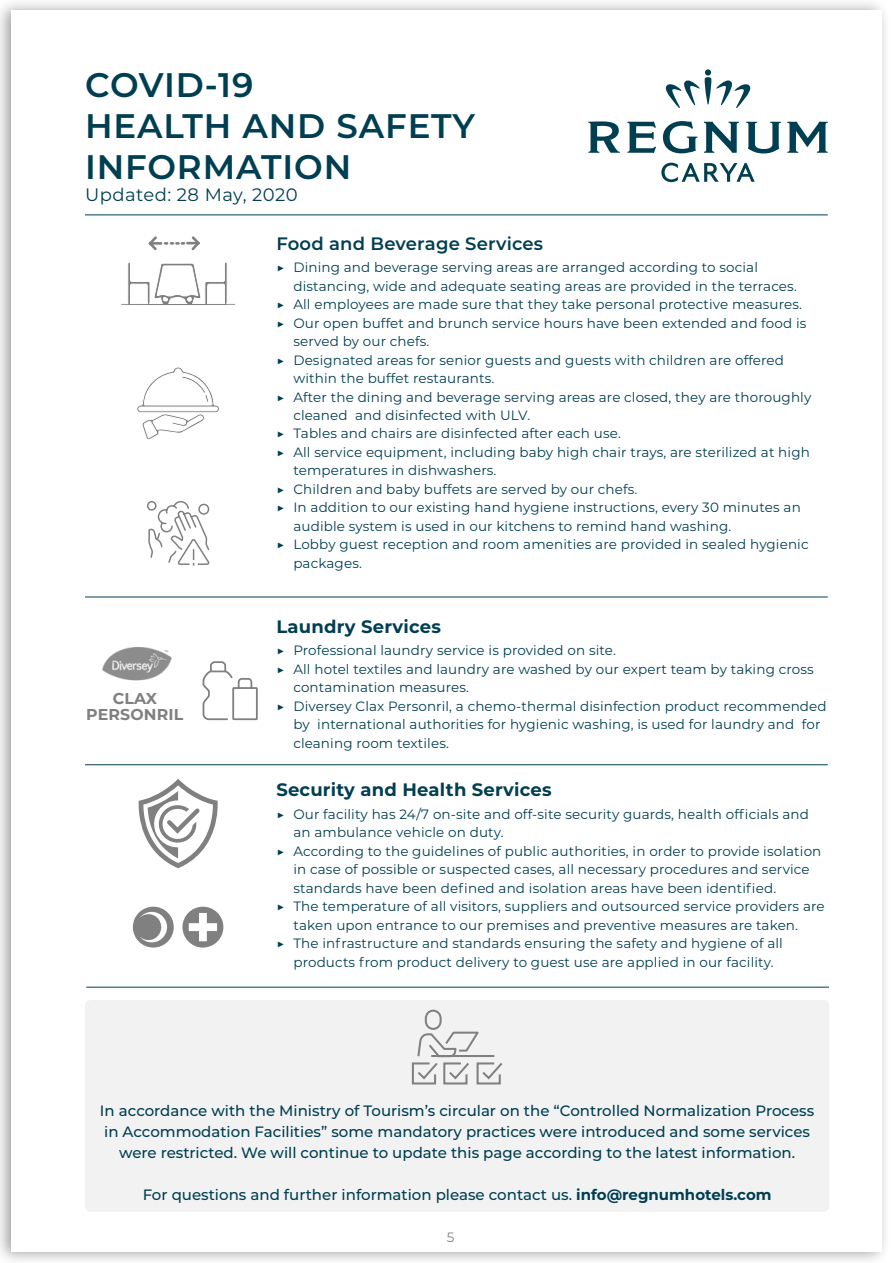
<style>
.page{position:relative;width:893px;height:1263px;background:#fff}
.page>*{position:absolute;margin:0;border:0;box-sizing:border-box;transform-origin:0 0}
.t1{font:600 34.05px/40.8px "Montserrat";letter-spacing:.025em;color:#003e52}
.t2{font:18px "Montserrat";letter-spacing:.025em;color:#003e52}
.t3{font:700 18px "Montserrat";letter-spacing:.01em;color:#003e52}
.t4{font:600 18px "Montserrat";letter-spacing:.01em;color:#003e52}
.t5{font:700 15.75px/16.5px "Montserrat";letter-spacing:.01em;color:#808080;text-align:center}
.t6{font:500 15px/21px "Montserrat";color:#003e52;text-align:center}
.t7{font:13.5px "Montserrat";letter-spacing:.01em;color:#003e52}
.t8{font:13.5px "Montserrat";color:#808080}
.s1{font-weight:700}
</style>
<div class="page">
<div style="left:0;top:0;width:891px;height:1263px;background:#000;opacity:.38"></div>
<div style="left:11px;top:11px;width:870px;height:1241px;background:#fff"></div>
<svg style="left:661px;top:163px;width:94px;height:19px"></svg>
<svg style="left:588px;top:121px;width:32px;height:32px"></svg>
<svg style="left:627px;top:122px;width:29px;height:31px"></svg>
<svg style="left:663px;top:121px;width:34px;height:32px"></svg>
<svg style="left:704px;top:122px;width:35px;height:31px"></svg>
<svg style="left:746px;top:122px;width:35px;height:31px"></svg>
<svg style="left:787px;top:122px;width:41px;height:31px"></svg>
<div style="left:705px;top:69px;width:6px;height:7px;background:#003e51;border-radius:50%"></div>
<svg style="left:665px;top:80px;width:34px;height:28px"></svg>
<svg style="left:705px;top:77px;width:46px;height:31px"></svg>
<hr style="left:85px;top:214px;width:743px;height:1px;background:#003e52">
<hr style="left:85px;top:764px;width:743px;height:1px;background:#003e52">
<hr style="left:85px;top:597px;width:743px;height:1px;background:#003e52">
<svg style="left:202px;top:661px;width:56px;height:60px"></svg>
<img style="left:102px;top:647px;width:70px;height:34px">
<svg style="left:139px;top:779px;width:79px;height:89px"></svg>
<svg style="left:182px;top:907px;width:41px;height:40px"></svg>
<svg style="left:133px;top:907px;width:41px;height:40px"></svg>
<svg style="left:147px;top:501px;width:63px;height:65px"></svg>
<svg style="left:121px;top:262px;width:114px;height:178px"></svg>
<svg style="left:149px;top:236px;width:51px;height:14px"></svg>
<div style="left:85px;top:1000px;width:744px;height:212px;background:#f2f2f2;border-radius:6px"></div>
<svg style="left:411px;top:1009px;width:92px;height:76px"></svg>
<hr style="left:86px;top:987px;width:743px;height:1px;background:#003e52">
<h1 class="t1" style="left:85px;top:63px;width:391px">COVID-19<br>HEALTH AND SAFETY<br>INFORMATION</h1>
<h2 class="t2" style="left:85px;top:182px;width:214px">Updated: 28 May, 2020</h2>
<h1 class="t1" style="left:85px;top:67px;width:395px">COVID-19<br>SAĞLIK VE GÜVENLİK<br>BİLGİLENDİRMESİ</h1>
<h2 class="t2" style="left:85px;top:186px;width:261px">Güncelleme: 28 Mayıs, 2020</h2>
<p class="t5" style="left:86px;top:689px;width:99px">CLAX<br>PERSONRIL</p>
<h2 class="t4" style="left:276px;top:230px;width:268px">Food and Beverage Services</h2>
<p class="t7" style="left:276px;top:258px;width:483px">▶ Dining and beverage serving areas are arranged according to social</p>
<p class="t7" style="left:293px;top:277px;width:505px">distancing, wide and adequate seating areas are provided in the terraces.</p>
<p class="t7" style="left:276px;top:295px;width:527px">▶ All employees are made sure that they take personal protective measures.</p>
<p class="t7" style="left:276px;top:314px;width:531px">▶ Our open buffet and brunch service hours have been extended and food is</p>
<p class="t7" style="left:293px;top:332px;width:138px">served by our chefs.</p>
<p class="t7" style="left:276px;top:350px;width:509px">▶ Designated areas for senior guests and guests with children are offered</p>
<p class="t7" style="left:293px;top:369px;width:202px">within the buffet restaurants.</p>
<p class="t7" style="left:276px;top:387px;width:536px">▶ After the dining and beverage serving areas are closed, they are thoroughly</p>
<p class="t7" style="left:293px;top:406px;width:238px">cleaned and disinfected with ULV.</p>
<p class="t7" style="left:276px;top:424px;width:346px">▶ Tables and chairs are disinfected after each use.</p>
<p class="t7" style="left:276px;top:443px;width:535px">▶ All service equipment, including baby high chair trays, are sterilized at high</p>
<p class="t7" style="left:293px;top:461px;width:205px">temperatures in dishwashers.</p>
<p class="t7" style="left:276px;top:480px;width:363px">▶ Children and baby buffets are served by our chefs.</p>
<p class="t7" style="left:276px;top:498px;width:526px">▶ In addition to our existing hand hygiene instructions, every 30 minutes an</p>
<p class="t7" style="left:293px;top:517px;width:439px">audible system is used in our kitchens to remind hand washing.</p>
<p class="t7" style="left:276px;top:535px;width:534px">▶ Lobby guest reception and room amenities are provided in sealed hygienic</p>
<p class="t7" style="left:293px;top:553px;width:70px">packages.</p>
<h2 class="t3" style="left:276px;top:613px;width:166px">Laundry Services</h2>
<p class="t7" style="left:276px;top:641px;width:341px">▶ Professional laundry service is provided on site.</p>
<p class="t7" style="left:276px;top:660px;width:539px">▶ All hotel textiles and laundry are washed by our expert team by taking cross</p>
<p class="t7" style="left:293px;top:678px;width:177px">contamination measures.</p>
<p class="t7" style="left:276px;top:697px;width:552px">▶ Diversey Clax Personril, a chemo-thermal disinfection product recommended</p>
<p class="t7" style="left:293px;top:715px;width:529px">by international authorities for hygienic washing, is used for laundry and for</p>
<p class="t7" style="left:293px;top:733px;width:157px">cleaning room textiles.</p>
<h2 class="t3" style="left:276px;top:777px;width:277px">Security and Health Services</h2>
<p class="t7" style="left:276px;top:805px;width:534px">▶ Our facility has 24/7 on-site and off-site security guards, health officials and</p>
<p class="t7" style="left:293px;top:823px;width:212px">an ambulance vehicle on duty.</p>
<p class="t7" style="left:276px;top:842px;width:546px">▶ According to the guidelines of public authorities, in order to provide isolation</p>
<p class="t7" style="left:293px;top:860px;width:518px">in case of possible or suspected cases, all necessary procedures and service</p>
<p class="t7" style="left:293px;top:879px;width:484px">standards have been defined and isolation areas have been identified.</p>
<p class="t7" style="left:276px;top:897px;width:550px">▶ The temperature of all visitors, suppliers and outsourced service providers are</p>
<p class="t7" style="left:293px;top:915px;width:506px">taken upon entrance to our premises and preventive measures are taken.</p>
<p class="t7" style="left:276px;top:934px;width:508px">▶ The infrastructure and standards ensuring the safety and hygiene of all</p>
<p class="t7" style="left:293px;top:952px;width:482px">products from product delivery to guest use are applied in our facility.</p>
<p class="t6" style="left:100px;top:1099px;width:716px">In accordance with the Ministry of Tourism’s circular on the “Controlled Normalization Process in Accommodation Facilities” some mandatory practices were introduced and some services were restricted. We will continue to update this page according to the latest information.</p>
<p class="t6" style="left:143px;top:1183px;width:630px">For questions and further information please contact us. <span class="s1">info@regnumhotels.com</span></p>
<p class="t8" style="left:447px;top:1227px;width:9px">5</p>
</div>
